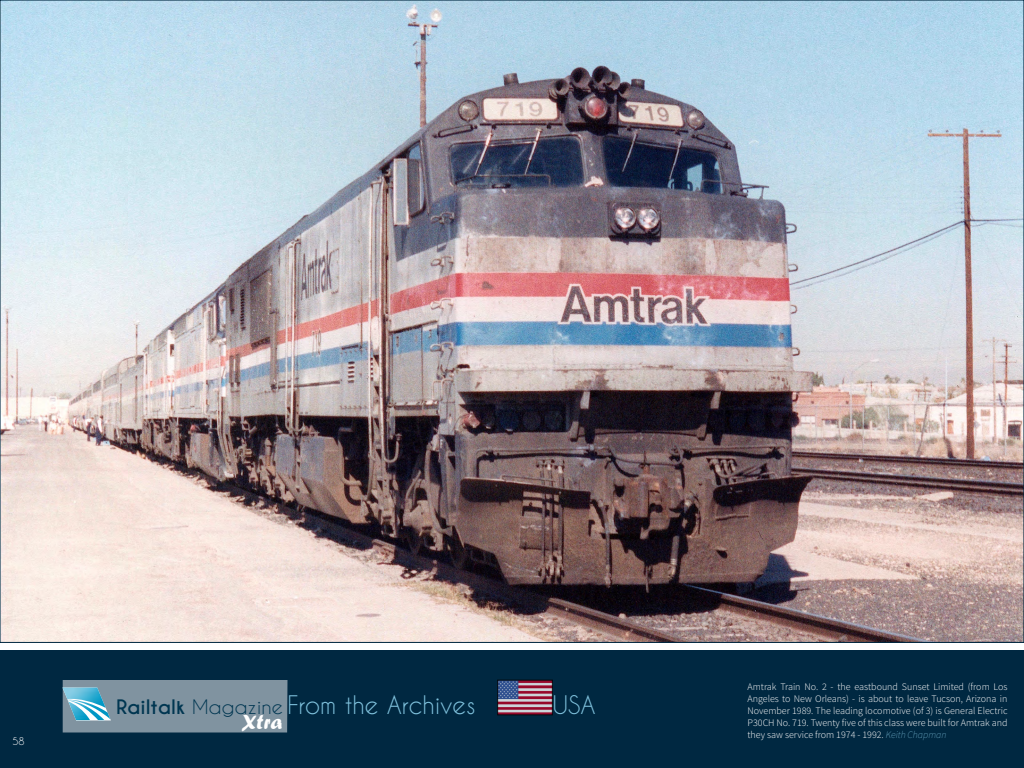
<style>
.page{position:relative;width:1024px;height:768px;background:#fff}
.page>*{position:absolute;margin:0;border:0;box-sizing:border-box;transform-origin:0 0}
.t1{font:24px "Caviar Dreams";color:#80c2dd}
.t2{font:21px "Forte";color:#fff}
.t3{font:700 18.7px "Caviar Dreams";color:#003651;scale:1.05 1}
.t4{font:300 10px/12px "Source Sans Pro";color:#fff;text-align:justify}
.t5{font:10px "Caviar Dreams";color:#fff}
.s1{font-weight:400}
.s2{font-weight:200;font-style:italic;color:#80c2dd}
</style>
<div class="page">
<img style="left:2px;top:2px;width:1020px;height:638px">
<div style="left:0;top:650px;width:1024px;height:118px;background:#002841"></div>
<div style="left:62px;top:680px;width:226px;height:53px;background:#8093a0"></div>
<img style="left:63px;top:688px;width:47px;height:32px">
<img style="left:500px;top:682px;width:50px;height:31px">
<div style="left:498px;top:680px;width:54px;height:35px;border:1px solid #000"></div>
<p class="t5" style="left:12px;top:736px;width:14px">58</p>
<h1 class="t1" style="left:287px;top:691px;width:190px">From the Archives</h1>
<h3 class="t3" style="left:116px;top:695px;width:160px">Railtalk <span class="s1">Magazine</span></h3>
<h2 class="t2" style="left:241px;top:710px;width:42px">Xtra</h2>
<h1 class="t1" style="left:552px;top:691px;width:45px">USA</h1>
<p class="t4" style="left:748px;top:681px;width:262px">Amtrak Train No. 2 - the eastbound Sunset Limited (from Los Angeles to New Orleans) - is about to leave Tucson, Arizona in November 1989. The leading locomotive (of 3) is General Electric P30CH No. 719. Twenty five of this class were built for Amtrak and they saw service from 1974 - 1992. <span class="s2">Keith Chapman</span></p>
</div>
